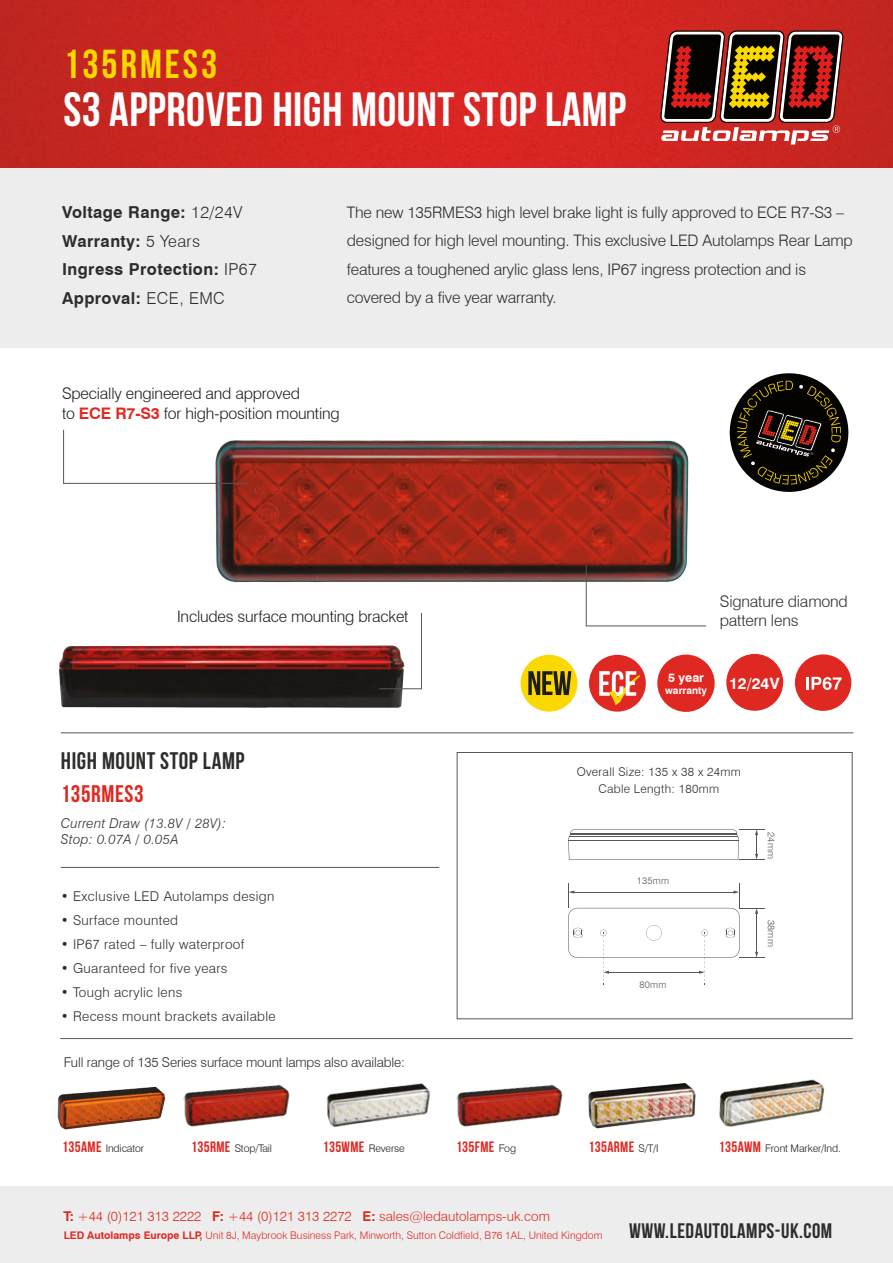
<style>
.page{position:relative;width:893px;height:1263px;background:#ededed}
.page>*{position:absolute;margin:0;border:0;box-sizing:border-box;transform-origin:0 0}
.t1{font:48px "Bebas Neue";letter-spacing:.01em;color:#fff}
.t2{font:40.5px "Bebas Neue";letter-spacing:.075em;color:#fad800}
.t3{font:24px "Bebas Neue";letter-spacing:.025em;color:#2e2d2c}
.t4{font:24px "Bebas Neue";letter-spacing:.025em;color:#e02821}
.t5{font:21px "Bebas Neue";letter-spacing:.025em;color:#2e2d2c}
.t6{font:700 16.5px/28.5px "Swiss 721 BT";letter-spacing:.025em;color:#2e2d2c}
.t7{font:300 15.9px/28.5px "Swiss 721 BT";letter-spacing:-.01em;color:#2e2d2c}
.t8{font:300 15.9px/19.5px "Swiss 721 BT";letter-spacing:-.01em;color:#1d1d1b}
.t9{font:700 15.6px "Swiss 721 BT";color:#fff}
.t10{font:15px "Bebas Neue";letter-spacing:.025em;color:#df2822}
.t11{font:300 13.5px "Swiss 721 BT";letter-spacing:.025em;color:#2e2d2c}
.t12{font:300 13.5px "Swiss 721 BT";color:#e02821}
.t13{font:300 13.5px "Swiss 721 BT";letter-spacing:-.01em;color:#2e2d2c}
.t14{font:italic 300 13.5px/16.5px "Swiss 721 BT";letter-spacing:.025em;color:#2e2d2c}
.t15{font:700 12.45px "Swiss 721 BT";color:#fff}
.t16{font:300 12px/16.5px "Swiss 721 BT";letter-spacing:.025em;color:#2e2d2c;text-align:center}
.t17{font:300 10.5px "Swiss 721 BT";color:#e02821}
.t18{font:300 10.5px "Swiss 721 BT";letter-spacing:-.01em;color:#1d1d1b}
.t19{font:700 10.2px "Swiss 721 BT";color:#fff}
.t20{font:300 9.6px "Swiss 721 BT";letter-spacing:.025em;color:#575756}
.s1{font-weight:300}
.s2{font-weight:700;color:#e02821}
.s3{font-family:"Bebas Neue";font-weight:400;font-size:15px;color:#df2822}
.s4{font-family:"Swiss 721 BT";font-weight:300;font-size:10.5px;color:#1d1d1b}
.s5{font-weight:700}
</style>
<div class="page">
<img style="left:0;top:0;width:893px;height:167px">
<div style="left:0;top:348px;width:893px;height:838px;background:#fff"></div>
<svg style="left:660px;top:31px;width:183px;height:114px;background:#814433"></svg>
<img style="left:57px;top:1086px;width:109px;height:44px">
<img style="left:183px;top:1084px;width:107px;height:43px">
<img style="left:326px;top:1083px;width:105px;height:44px">
<img style="left:588px;top:1083px;width:108px;height:46px">
<img style="left:719px;top:1079px;width:106px;height:48px">
<img style="left:456px;top:1084px;width:107px;height:43px">
<img style="left:215px;top:440px;width:474px;height:181px">
<img style="left:58px;top:619px;width:366px;height:114px">
<svg style="left:568px;top:829px;width:197px;height:31px"></svg>
<svg style="left:568px;top:883px;width:197px;height:101px"></svg>
<svg style="left:729px;top:373px;width:120px;height:119px"></svg>
<div style="left:457px;top:752px;width:395px;height:267px;border:1px solid #575756"></div>
<hr style="left:61px;top:733px;width:792px;height:1px;background:#575756">
<hr style="left:61px;top:867px;width:378px;height:1px;background:#575756">
<div style="left:795px;top:654px;width:56px;height:57px;background:#df2822;border-radius:50%"></div>
<svg style="left:806px;top:677px;width:35px;height:13px"></svg>
<div style="left:726px;top:654px;width:57px;height:57px;background:#df2822;border-radius:50%"></div>
<div style="left:589px;top:655px;width:57px;height:57px;background:#df2822;border-radius:50%"></div>
<svg style="left:599px;top:670px;width:41px;height:35px"></svg>
<div style="left:657px;top:654px;width:58px;height:58px;background:#df2822;border-radius:50%"></div>
<div style="left:521px;top:655px;width:56px;height:57px;background:#fad800;border-radius:50%"></div>
<svg style="left:528px;top:671px;width:43px;height:24px"></svg>
<svg style="left:586px;top:564px;width:120px;height:62px"></svg>
<svg style="left:63px;top:429px;width:186px;height:55px"></svg>
<svg style="left:379px;top:612px;width:43px;height:77px"></svg>
<hr style="left:60px;top:1038px;width:793px;height:1px;background:#575756">
<h2 class="t2" style="left:63px;top:41px;width:155px">135RMES3</h2>
<h1 class="t1" style="left:63px;top:83px;width:564px">S3 APPROVED HIGH MOUNT STOP LAMP</h1>
<p class="t6" style="left:62px;top:198px;width:196px">Voltage Range: <span class="s1">12/24V<br></span>Warranty: <span class="s1">5 Years<br></span>Ingress Protection: <span class="s1">IP67<br></span>Approval: <span class="s1">ECE, EMC</span></p>
<p class="t7" style="left:347px;top:198px;width:508px">The new 135RMES3 high level brake light is fully approved to ECE R7-S3 – designed for high level mounting. This exclusive LED Autolamps Rear Lamp features a toughened arylic glass lens, IP67 ingress protection and is covered by a five year warranty.</p>
<p class="t8" style="left:62px;top:384px;width:279px">Specially engineered and approved<br>to <span class="s2">ECE R7-S3</span> for high-position mounting</p>
<p class="t8" style="left:177px;top:607px;width:233px">Includes surface mounting bracket</p>
<h3 class="t3" style="left:61px;top:748px;width:185px">HIGH MOUNT STOP LAMP</h3>
<h3 class="t4" style="left:61px;top:781px;width:84px">135RMES3</h3>
<p class="t14" style="left:61px;top:814px;width:167px">Current Draw (13.8V / 28V):<br>Stop: 0.07A / 0.05A</p>
<p class="t11" style="left:61px;top:888px;width:215px">• Exclusive LED Autolamps design</p>
<p class="t11" style="left:61px;top:912px;width:119px">• Surface mounted</p>
<p class="t11" style="left:61px;top:936px;width:185px">• IP67 rated – fully waterproof</p>
<p class="t11" style="left:61px;top:960px;width:168px">• Guaranteed for five years</p>
<p class="t11" style="left:61px;top:984px;width:123px">• Tough acrylic lens</p>
<p class="t11" style="left:61px;top:1008px;width:216px">• Recess mount brackets available</p>
<p class="t13" style="left:64px;top:1054px;width:343px">Full range of 135 Series surface mount lamps also available:</p>
<p class="t7" style="left:720px;top:591px;width:129px;line-height:19.5px">Signature diamond pattern lens</p>
<p class="t15" style="left:668px;top:670px;width:37px">5 year</p>
<p class="t19" style="left:665px;top:684px;width:43px">warranty</p>
<p class="t9" style="left:729px;top:674px;width:52px">12/24V</p>
<p class="t16" style="left:577px;top:764px;width:166px">Overall Size: 135 x 38 x 24mm<br>Cable Length: 180mm</p>
<p class="t20" style="left:637px;top:875px;width:34px">135mm</p>
<p class="t20" style="left:640px;top:978px;width:28px">80mm</p>
<p class="t20" style="left:777px;top:832px;width:28px;rotate:90deg">24mm</p>
<p class="t20" style="left:777px;top:920px;width:28px;rotate:90deg">38mm</p>
<p class="t18" style="left:62px;top:1142px;width:84px"><span class="s3">135AME</span> Indicator</p>
<p class="t18" style="left:191px;top:1142px;width:83px"><span class="s3">135RME</span> Stop/Tail</p>
<p class="t18" style="left:323px;top:1142px;width:84px"><span class="s3">135WME</span> Reverse</p>
<p class="t10" style="left:456px;top:1139px;width:62px">135FME <span class="s4">Fog</span></p>
<p class="t10" style="left:588px;top:1139px;width:72px">135ARME <span class="s4">S/T/I</span></p>
<p class="t18" style="left:719px;top:1142px;width:124px"><span class="s3">135AWM</span> Front Marker/Ind.</p>
<p class="t12" style="left:63px;top:1207px;width:488px"><span class="s5">T:</span> +44 (0)121 313 2222 <span class="s5">F:</span> +44 (0)121 313 2272 <span class="s5">E:</span> sales@ledautolamps-uk.com</p>
<p class="t17" style="left:64px;top:1228px;width:540px"><span class="s5">LED Autolamps Europe LLP,</span> Unit 8J, Maybrook Business Park, Minworth, Sutton Coldfield, B76 1AL, United Kingdom</p>
<h3 class="t5" style="left:629px;top:1219px;width:205px">WWW.LEDAUTOLAMPS-UK.COM</h3>
</div>
